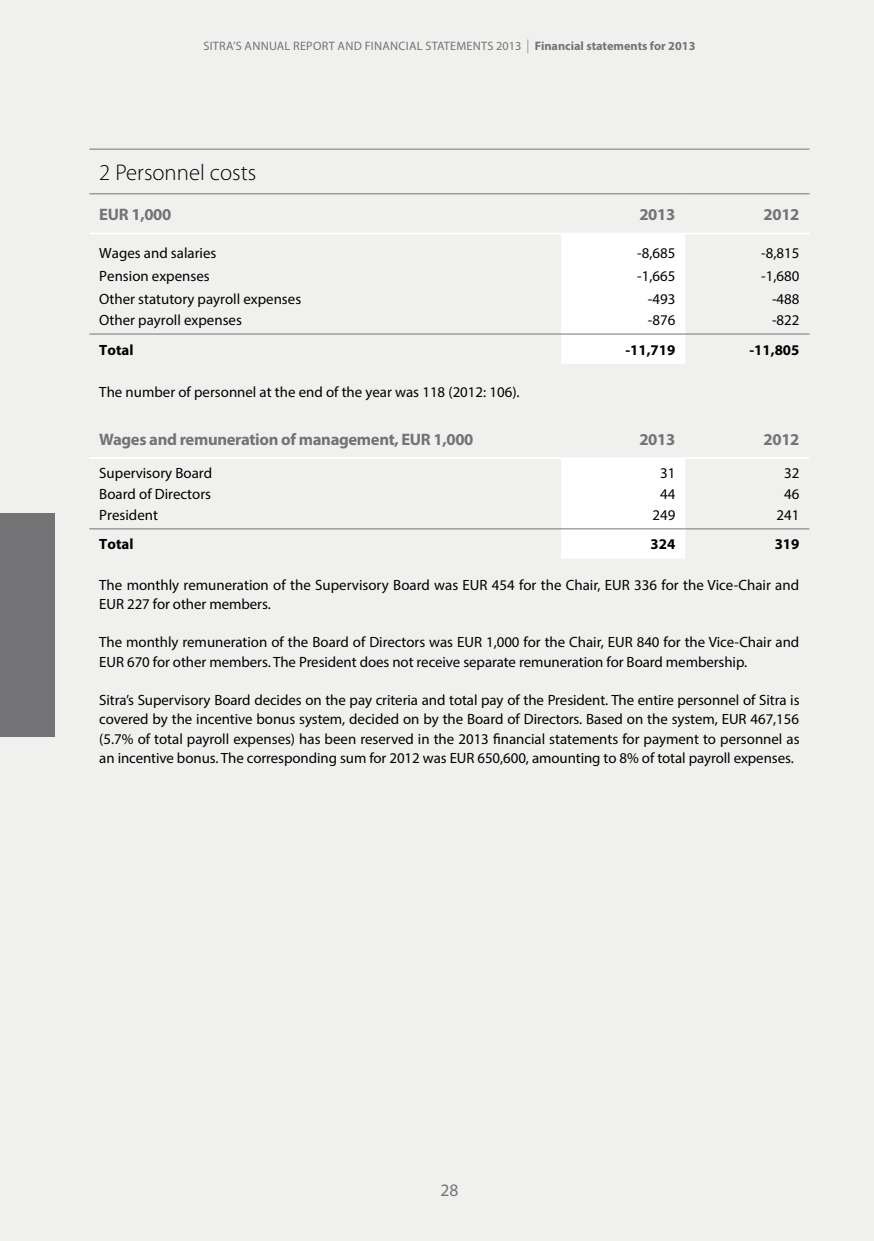
<style>
.page{position:relative;width:874px;height:1241px;background:#fff}
.page>*{position:absolute;margin:0;border:0;box-sizing:border-box;transform-origin:0 0}
.t1{font:300 22.75px "Myriad Pro";color:#000}
.t2{font:17.5px "Myriad Pro";color:#747476}
.t3{font:700 16.62px "Myriad Pro";letter-spacing:-.02em;color:#747476}
.t4{font:14.88px/19.2px "Myriad Pro";color:#000}
.t5{font:700 14.88px "Myriad Pro";color:#000}
.t6{font:12.25px "Myriad Pro";letter-spacing:.02em;color:#747476}
.s1{font-weight:300;font-size:14px}
.s2{font-weight:700}
</style>
<div class="page">
<div style="left:0;top:0;width:873px;height:1240px;background:#f0f0ef"></div>
<svg style="left:561px;top:234px;width:124px;height:324px"></svg>
<hr style="left:89px;top:457px;width:224px;height:2px;background:#fff">
<hr style="left:313px;top:457px;width:124px;height:2px;background:#fff">
<hr style="left:437px;top:457px;width:124px;height:2px;background:#fff">
<hr style="left:561px;top:457px;width:124px;height:2px;background:#fff">
<hr style="left:685px;top:457px;width:124px;height:2px;background:#fff">
<hr style="left:89px;top:528px;width:224px;height:1px;background:#747476">
<hr style="left:313px;top:528px;width:124px;height:1px;background:#747476">
<hr style="left:437px;top:528px;width:124px;height:1px;background:#747476">
<hr style="left:561px;top:528px;width:124px;height:1px;background:#747476">
<hr style="left:685px;top:528px;width:124px;height:1px;background:#747476">
<hr style="left:89px;top:149px;width:224px;height:1px;background:#747476">
<hr style="left:313px;top:149px;width:124px;height:1px;background:#747476">
<hr style="left:437px;top:149px;width:124px;height:1px;background:#747476">
<hr style="left:561px;top:149px;width:124px;height:1px;background:#747476">
<hr style="left:685px;top:149px;width:124px;height:1px;background:#747476">
<hr style="left:89px;top:334px;width:224px;height:1px;background:#747476">
<hr style="left:313px;top:334px;width:124px;height:1px;background:#747476">
<hr style="left:437px;top:334px;width:124px;height:1px;background:#747476">
<hr style="left:561px;top:334px;width:124px;height:1px;background:#747476">
<hr style="left:685px;top:334px;width:124px;height:1px;background:#747476">
<hr style="left:89px;top:193px;width:224px;height:1px;background:#747476">
<hr style="left:313px;top:193px;width:124px;height:1px;background:#747476">
<hr style="left:437px;top:193px;width:124px;height:1px;background:#747476">
<hr style="left:561px;top:193px;width:124px;height:1px;background:#747476">
<hr style="left:685px;top:193px;width:124px;height:1px;background:#747476">
<hr style="left:89px;top:232px;width:224px;height:2px;background:#fff">
<hr style="left:313px;top:232px;width:124px;height:2px;background:#fff">
<hr style="left:437px;top:232px;width:124px;height:2px;background:#fff">
<hr style="left:561px;top:232px;width:124px;height:2px;background:#fff">
<hr style="left:685px;top:232px;width:124px;height:2px;background:#fff">
<div style="left:0;top:513px;width:55px;height:223px;background:#747476"></div>
<p class="t6" style="left:203px;top:38px;width:493px">SITRA’S ANNUAL REPORT AND FINANCIAL STATEMENTS 2013 <span class="s1">|</span> <span class="s2">Financial statements for 2013</span></p>
<h1 class="t1" style="left:99px;top:159px;width:158px">2 Personnel costs</h1>
<p class="t3" style="left:99px;top:203px;width:74px">EUR 1,000</p>
<p class="t3" style="left:639px;top:203px;width:37px">2013</p>
<p class="t3" style="left:763px;top:203px;width:37px">2012</p>
<p class="t4" style="left:99px;top:243px;width:118px">Wages and salaries</p>
<p class="t4" style="left:636px;top:243px;width:40px">-8,685</p>
<p class="t4" style="left:760px;top:243px;width:40px">-8,815</p>
<p class="t4" style="left:99px;top:266px;width:112px">Pension expenses</p>
<p class="t4" style="left:636px;top:266px;width:40px">-1,665</p>
<p class="t4" style="left:760px;top:266px;width:40px">-1,680</p>
<p class="t4" style="left:99px;top:289px;width:203px">Other statutory payroll expenses</p>
<p class="t4" style="left:647px;top:289px;width:29px">-493</p>
<p class="t4" style="left:771px;top:289px;width:29px">-488</p>
<p class="t4" style="left:99px;top:310px;width:144px">Other payroll expenses</p>
<p class="t4" style="left:647px;top:310px;width:29px">-876</p>
<p class="t4" style="left:771px;top:310px;width:29px">-822</p>
<p class="t5" style="left:99px;top:340px;width:36px">Total</p>
<p class="t5" style="left:625px;top:340px;width:51px">-11,719</p>
<p class="t5" style="left:749px;top:340px;width:51px">-11,805</p>
<p class="t4" style="left:99px;top:382px;width:421px">The number of personnel at the end of the year was 118 (2012: 106).</p>
<p class="t3" style="left:99px;top:428px;width:375px">Wages and remuneration of management, EUR 1,000</p>
<p class="t3" style="left:639px;top:428px;width:37px">2013</p>
<p class="t3" style="left:763px;top:428px;width:37px">2012</p>
<p class="t4" style="left:99px;top:463px;width:114px">Supervisory Board</p>
<p class="t4" style="left:659px;top:463px;width:17px">31</p>
<p class="t4" style="left:783px;top:463px;width:17px">32</p>
<p class="t4" style="left:99px;top:484px;width:113px">Board of Directors</p>
<p class="t4" style="left:659px;top:484px;width:17px">44</p>
<p class="t4" style="left:783px;top:484px;width:17px">46</p>
<p class="t4" style="left:99px;top:505px;width:60px">President</p>
<p class="t4" style="left:652px;top:505px;width:24px">249</p>
<p class="t4" style="left:776px;top:505px;width:24px">241</p>
<p class="t5" style="left:99px;top:534px;width:36px">Total</p>
<p class="t5" style="left:650px;top:534px;width:26px">324</p>
<p class="t5" style="left:774px;top:534px;width:26px">319</p>
<p class="t4" style="left:99px;top:574px;width:701px">The monthly remuneration of the Supervisory Board was EUR 454 for the Chair, EUR 336 for the Vice-Chair and<br>EUR 227 for other members.</p>
<p class="t4" style="left:99px;top:632px;width:701px">The monthly remuneration of the Board of Directors was EUR 1,000 for the Chair, EUR 840 for the Vice-Chair and<br>EUR 670 for other members. The President does not receive separate remuneration for Board membership.</p>
<p class="t4" style="left:99px;top:690px;width:701px;text-align:justify">Sitra’s Supervisory Board decides on the pay criteria and total pay of the President. The entire personnel of Sitra is covered by the incentive bonus system, decided on by the Board of Directors. Based on the system, EUR 467,156 (5.7% of total payroll expenses) has been reserved in the 2013 financial statements for payment to personnel as an incentive bonus. The corresponding sum for 2012 was EUR 650,600, amounting to 8% of total payroll expenses.</p>
<p class="t2" style="left:440px;top:1179px;width:19px">28</p>
</div>
